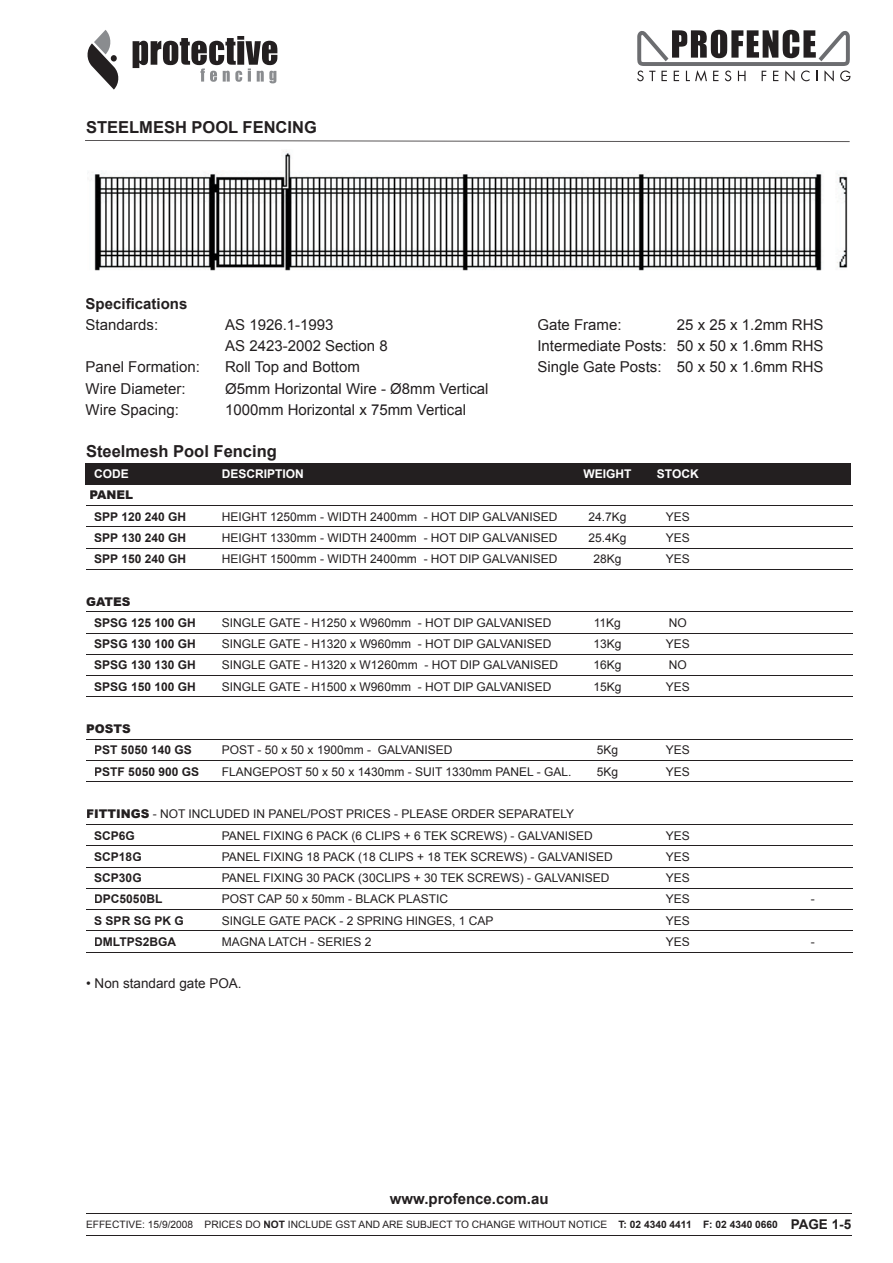
<style>
.page{position:relative;width:893px;height:1263px;background:#fff}
.page>*{position:absolute;margin:0;border:0;box-sizing:border-box;transform-origin:0 0}
.t1{font:700 16.5px "Arial";color:#231f20}
.t2{font:15px/21.3px "Arial";color:#231f20}
.t3{font:700 15px "Arial";color:#231f20}
.t4{font:13.5px "Arial";color:#231f20}
.t5{font:12px/21.3px "Arial";color:#231f20}
.t6{font:700 12px "Arial";color:#231f20}
.t7{font:700 12px "Arial";color:#fff}
.t8{font:900 12px "Arial";color:#231f20}
.t9{font:10.2px "Arial";color:#231f20}
.s1{font-weight:900}
.s2{font-weight:700}
.s3{font-weight:700;font-size:13.5px}
</style>
<div class="page">
<hr style="left:86px;top:1213px;width:765px;height:1px;background:#231f20">
<hr style="left:86px;top:1235px;width:765px;height:1px;background:#231f20">
<img style="left:91px;top:151px;width:757px;height:120px">
<div style="left:86px;top:463px;width:765px;height:22px;background:#231f20"></div>
<hr style="left:86px;top:505px;width:766px;height:1px;background:#231f20">
<hr style="left:86px;top:527px;width:766px;height:1px;background:#231f20">
<hr style="left:86px;top:612px;width:766px;height:1px;background:#231f20">
<hr style="left:86px;top:697px;width:766px;height:1px;background:#231f20">
<svg style="left:85px;top:140px;width:765px;height:2px"></svg>
<hr style="left:86px;top:782px;width:766px;height:1px;background:#231f20">
<hr style="left:86px;top:824px;width:766px;height:1px;background:#231f20">
<hr style="left:86px;top:845px;width:766px;height:1px;background:#231f20">
<hr style="left:86px;top:867px;width:766px;height:1px;background:#231f20">
<hr style="left:86px;top:888px;width:766px;height:1px;background:#231f20">
<svg style="left:133px;top:36px;width:144px;height:47px"></svg>
<svg style="left:87px;top:30px;width:32px;height:60px"></svg>
<div style="left:111px;top:55px;width:6px;height:7px;background:#231f20;border-radius:50%"></div>
<hr style="left:86px;top:633px;width:766px;height:1px;background:#231f20">
<hr style="left:86px;top:548px;width:766px;height:1px;background:#231f20">
<hr style="left:86px;top:675px;width:766px;height:1px;background:#231f20">
<hr style="left:86px;top:760px;width:766px;height:1px;background:#231f20">
<svg style="left:637px;top:30px;width:213px;height:52px"></svg>
<hr style="left:86px;top:739px;width:766px;height:1px;background:#231f20">
<hr style="left:86px;top:569px;width:766px;height:1px;background:#231f20">
<hr style="left:86px;top:909px;width:766px;height:1px;background:#231f20">
<hr style="left:86px;top:931px;width:766px;height:1px;background:#231f20">
<hr style="left:86px;top:952px;width:766px;height:1px;background:#231f20">
<hr style="left:86px;top:654px;width:766px;height:1px;background:#231f20">
<h1 class="t1" style="left:86px;top:118px;width:232px">STEELMESH POOL FENCING</h1>
<p class="t3" style="left:86px;top:295px;width:103px">Specifications</p>
<p class="t2" style="left:86px;top:314px;width:74px">Standards:</p>
<p class="t2" style="left:225px;top:314px;width:164px">AS 1926.1-1993<br>AS 2423-2002 Section 8</p>
<p class="t2" style="left:86px;top:356px;width:116px">Panel Formation:</p>
<p class="t2" style="left:225px;top:356px;width:136px">Roll Top and Bottom</p>
<p class="t2" style="left:86px;top:378px;width:102px">Wire Diameter:</p>
<p class="t2" style="left:225px;top:378px;width:265px">Ø5mm Horizontal Wire - Ø8mm Vertical</p>
<p class="t2" style="left:86px;top:399px;width:95px">Wire Spacing:</p>
<p class="t2" style="left:225px;top:399px;width:242px">1000mm Horizontal x 75mm Vertical</p>
<p class="t2" style="left:537px;top:314px;width:288px;text-align:justify;text-indent:140px">25 x 25 x 1.2mm RHS Intermediate Posts: 50 x 50 x 1.6mm RHS Single Gate Posts: 50 x 50 x 1.6mm RHS</p>
<p class="t2" style="left:537px;top:314px;width:86px">Gate Frame:</p>
<h1 class="t1" style="left:86px;top:442px;width:192px">Steelmesh Pool Fencing</h1>
<p class="t7" style="left:94px;top:467px;width:36px">CODE</p>
<p class="t7" style="left:222px;top:467px;width:84px">DESCRIPTION</p>
<p class="t7" style="left:583px;top:467px;width:49px">WEIGHT</p>
<p class="t7" style="left:657px;top:467px;width:43px">STOCK</p>
<p class="t8" style="left:89px;top:488px;width:45px">PANEL</p>
<p class="t6" style="left:94px;top:510px;width:93px">SPP 120 240 GH</p>
<p class="t5" style="left:222px;top:506px;width:337px">HEIGHT 1250mm - WIDTH 2400mm - HOT DIP GALVANISED</p>
<p class="t5" style="left:588px;top:506px;width:40px">24.7Kg</p>
<p class="t5" style="left:666px;top:506px;width:26px">YES</p>
<p class="t6" style="left:94px;top:531px;width:93px">SPP 130 240 GH</p>
<p class="t5" style="left:222px;top:527px;width:337px">HEIGHT 1330mm - WIDTH 2400mm - HOT DIP GALVANISED</p>
<p class="t5" style="left:588px;top:527px;width:40px">25.4Kg</p>
<p class="t5" style="left:666px;top:527px;width:26px">YES</p>
<p class="t6" style="left:94px;top:552px;width:93px">SPP 150 240 GH</p>
<p class="t5" style="left:222px;top:548px;width:337px">HEIGHT 1500mm - WIDTH 2400mm - HOT DIP GALVANISED</p>
<p class="t5" style="left:593px;top:548px;width:30px">28Kg</p>
<p class="t5" style="left:666px;top:548px;width:26px">YES</p>
<p class="t8" style="left:86px;top:595px;width:46px">GATES</p>
<p class="t6" style="left:94px;top:616px;width:103px">SPSG 125 100 GH</p>
<p class="t5" style="left:222px;top:612px;width:331px">SINGLE GATE - H1250 x W960mm - HOT DIP GALVANISED</p>
<p class="t5" style="left:594px;top:612px;width:29px">11Kg</p>
<p class="t5" style="left:669px;top:612px;width:19px">NO</p>
<p class="t6" style="left:94px;top:637px;width:103px">SPSG 130 100 GH</p>
<p class="t5" style="left:222px;top:633px;width:331px">SINGLE GATE - H1320 x W960mm - HOT DIP GALVANISED</p>
<p class="t5" style="left:593px;top:633px;width:30px">13Kg</p>
<p class="t5" style="left:666px;top:633px;width:26px">YES</p>
<p class="t6" style="left:94px;top:658px;width:103px">SPSG 130 130 GH</p>
<p class="t5" style="left:222px;top:654px;width:338px">SINGLE GATE - H1320 x W1260mm - HOT DIP GALVANISED</p>
<p class="t5" style="left:593px;top:654px;width:30px">16Kg</p>
<p class="t5" style="left:669px;top:654px;width:19px">NO</p>
<p class="t6" style="left:94px;top:680px;width:103px">SPSG 150 100 GH</p>
<p class="t5" style="left:222px;top:676px;width:331px">SINGLE GATE - H1500 x W960mm - HOT DIP GALVANISED</p>
<p class="t5" style="left:593px;top:676px;width:30px">15Kg</p>
<p class="t5" style="left:666px;top:676px;width:26px">YES</p>
<p class="t8" style="left:86px;top:722px;width:46px">POSTS</p>
<p class="t6" style="left:94px;top:743px;width:99px">PST 5050 140 GS</p>
<p class="t5" style="left:222px;top:739px;width:232px">POST - 50 x 50 x 1900mm - GALVANISED</p>
<p class="t5" style="left:597px;top:739px;width:23px">5Kg</p>
<p class="t5" style="left:666px;top:739px;width:26px">YES</p>
<p class="t6" style="left:94px;top:765px;width:106px">PSTF 5050 900 GS</p>
<p class="t5" style="left:222px;top:761px;width:351px">FLANGEPOST 50 x 50 x 1430mm - SUIT 1330mm PANEL - GAL.</p>
<p class="t5" style="left:597px;top:761px;width:23px">5Kg</p>
<p class="t5" style="left:666px;top:761px;width:26px">YES</p>
<p class="t5" style="left:94px;top:803px;width:481px;text-indent:-8px"><span class="s1">FITTINGS</span> - NOT INCLUDED IN PANEL/POST PRICES - PLEASE ORDER SEPARATELY<br><span class="s2">SCP6G</span></p>
<p class="t5" style="left:222px;top:825px;width:372px">PANEL FIXING 6 PACK (6 CLIPS + 6 TEK SCREWS) - GALVANISED</p>
<p class="t5" style="left:666px;top:825px;width:26px">YES</p>
<p class="t6" style="left:94px;top:850px;width:49px">SCP18G</p>
<p class="t5" style="left:222px;top:846px;width:392px">PANEL FIXING 18 PACK (18 CLIPS + 18 TEK SCREWS) - GALVANISED</p>
<p class="t5" style="left:666px;top:846px;width:26px">YES</p>
<p class="t6" style="left:94px;top:871px;width:49px">SCP30G</p>
<p class="t5" style="left:222px;top:867px;width:389px">PANEL FIXING 30 PACK (30CLIPS + 30 TEK SCREWS) - GALVANISED</p>
<p class="t5" style="left:666px;top:867px;width:26px">YES</p>
<p class="t6" style="left:94px;top:892px;width:70px">DPC5050BL</p>
<p class="t5" style="left:222px;top:888px;width:228px">POST CAP 50 x 50mm - BLACK PLASTIC</p>
<p class="t5" style="left:666px;top:888px;width:26px">YES</p>
<p class="t5" style="left:811px;top:888px;width:5px">-</p>
<p class="t6" style="left:94px;top:913px;width:91px">S SPR SG PK G</p>
<p class="t5" style="left:222px;top:910px;width:273px">SINGLE GATE PACK - 2 SPRING HINGES, 1 CAP</p>
<p class="t5" style="left:666px;top:910px;width:26px">YES</p>
<p class="t6" style="left:94px;top:935px;width:83px">DMLTPS2BGA</p>
<p class="t5" style="left:222px;top:931px;width:151px">MAGNA LATCH - SERIES 2</p>
<p class="t5" style="left:666px;top:931px;width:26px">YES</p>
<p class="t5" style="left:811px;top:931px;width:5px">-</p>
<p class="t4" style="left:86px;top:976px;width:157px">• Non standard gate POA.</p>
<p class="t3" style="left:390px;top:1190px;width:160px">www.profence.com.au</p>
<p class="t9" style="left:86px;top:1218px;width:767px">EFFECTIVE: 15/9/2008 PRICES DO <span class="s2">NOT</span> INCLUDE GST AND ARE SUBJECT TO CHANGE WITHOUT NOTICE <span class="s2">T: 02 4340 4411 F: 02 4340 0660</span> <span class="s3">PAGE 1-5</span></p>
</div>
